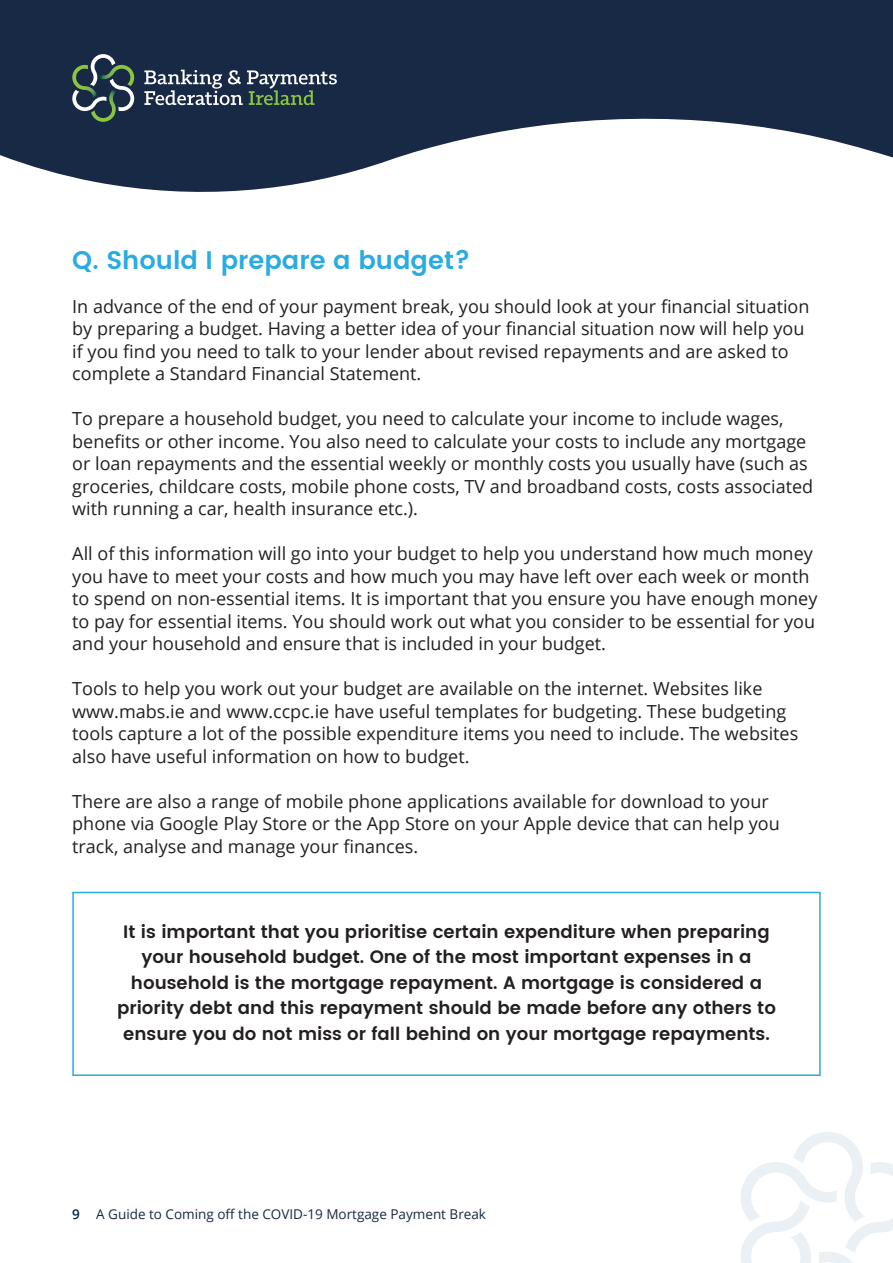
<style>
.page{position:relative;width:893px;height:1263px;background:#fff}
.page>*{position:absolute;margin:0;border:0;box-sizing:border-box;transform-origin:0 0}
.t1{font:600 25.5px "Poppins";color:#2aabe1}
.t2{font:18px/22.5px "Open Sans";color:#231f20}
.t3{font:600 18px/25.5px "Poppins";color:#231f20;text-align:center}
.t4{font:13.5px "Open Sans";color:#172945}
.s1{font-weight:600;color:#00254c}
</style>
<div class="page">
<svg style="left:741px;top:1132px;width:152px;height:131px"></svg>
<svg style="left:0;top:0;width:893px;height:192px;fill:#172945"></svg>
<svg style="left:144px;top:70px;width:193px;height:35px;background:#4e5f6c"></svg>
<svg style="left:72px;top:54px;width:64px;height:68px;background:#42575d"></svg>
<div style="left:72px;top:892px;width:749px;height:184px;border:2px solid #2aabe1"></div>
<p class="t1" style="left:72px;top:241px;width:400px">Q. Should I prepare a budget?</p>
<p class="t2" style="left:72px;top:294px;width:739px">In advance of the end of your payment break, you should look at your financial situation by preparing a budget. Having a better idea of your financial situation now will help you if you find you need to talk to your lender about revised repayments and are asked to complete a Standard Financial Statement.</p>
<p class="t2" style="left:72px;top:407px;width:742px">To prepare a household budget, you need to calculate your income to include wages, benefits or other income. You also need to calculate your costs to include any mortgage or loan repayments and the essential weekly or monthly costs you usually have (such as groceries, childcare costs, mobile phone costs, TV and broadband costs, costs associated with running a car, health insurance etc.).</p>
<p class="t2" style="left:72px;top:542px;width:747px">All of this information will go into your budget to help you understand how much money you have to meet your costs and how much you may have left over each week or month to spend on non-essential items. It is important that you ensure you have enough money to pay for essential items. You should work out what you consider to be essential for you and your household and ensure that is included in your budget.</p>
<p class="t2" style="left:72px;top:677px;width:692px">Tools to help you work out your budget are available on the internet. Websites like</p>
<p class="t2" style="left:72px;top:699px;width:727px">www.mabs.ie and www.ccpc.ie have useful templates for budgeting. These budgeting tools capture a lot of the possible expenditure items you need to include. The websites also have useful information on how to budget.</p>
<p class="t2" style="left:72px;top:789px;width:709px">There are also a range of mobile phone applications available for download to your phone via Google Play Store or the App Store on your Apple device that can help you track, analyse and manage your finances.</p>
<p class="t3" style="left:117px;top:919px;width:660px">It is important that you prioritise certain expenditure when preparing your household budget. One of the most important expenses in a household is the mortgage repayment. A mortgage is considered a priority debt and this repayment should be made before any others to ensure you do not miss or fall behind on your mortgage repayments.</p>
<p class="t4" style="left:72px;top:1205px;width:415px"><span class="s1">9</span> A Guide to Coming off the COVID-19 Mortgage Payment Break</p>
</div>
